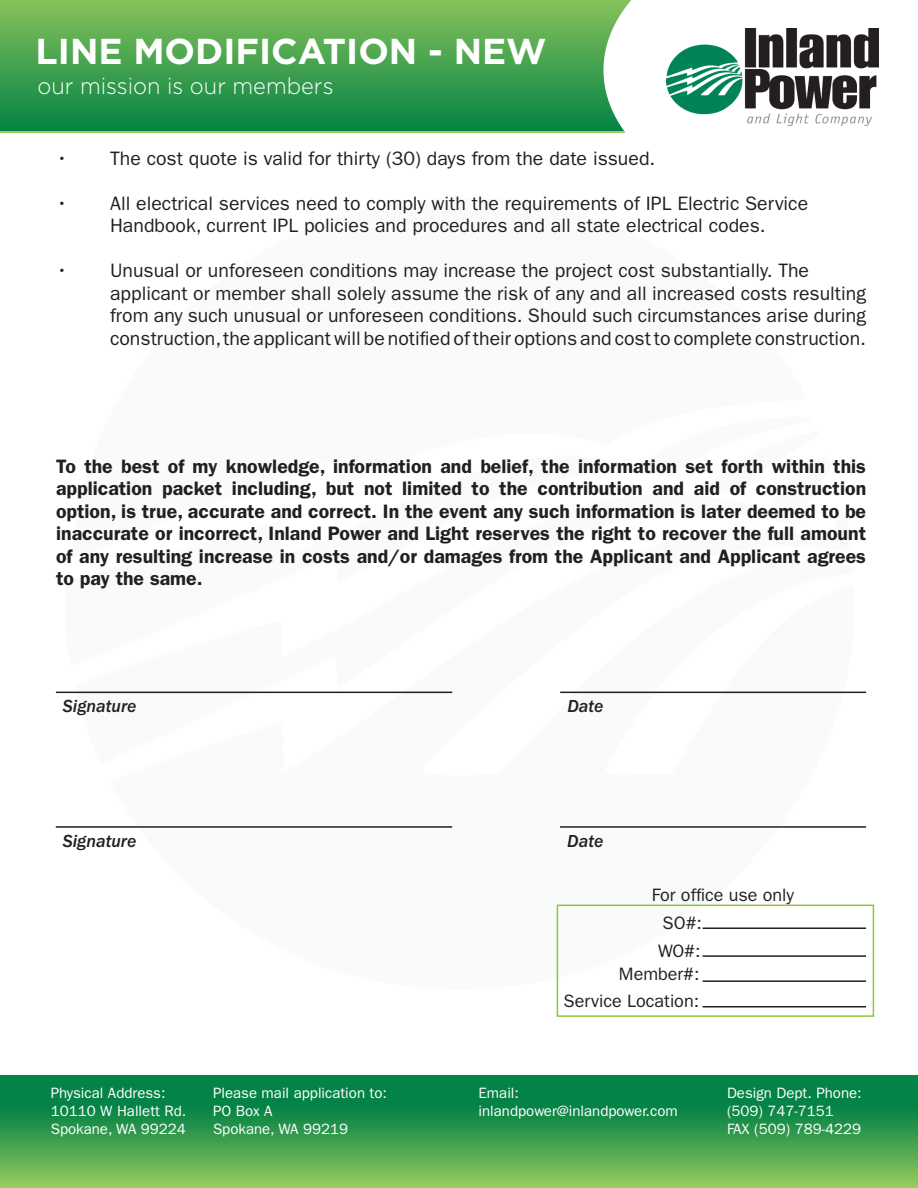
<style>
.page{position:relative;width:918px;height:1188px;background:#fff}
.page>*{position:absolute;margin:0;border:0;box-sizing:border-box;transform-origin:0 0}
.t1{font:700 36px "Gotham";color:#fff}
.t2{font:300 22.8px "Gotham";color:#fff;scale:.96 1}
.t3{font:19.5px "ITC Franklin Gothic Std";color:#231f20}
.t4{font:600 19.5px/22.5px "ITC Franklin Gothic Std";color:#231f20;text-align:justify}
.t5{font:18px "ITC Franklin Gothic Std";color:#231f20}
.t6{font:18px "ITC Franklin Gothic Std Med It";color:#231f20}
.t7{font:15px/18px "ITC Franklin Gothic Std";color:#fff}
</style>
<div class="page">
<div style="left:0;top:0;width:918px;height:131px;background:linear-gradient(to bottom,#86c25a,#048345)"></div>
<svg style="left:603px;top:0;width:315px;height:133px"></svg>
<hr style="left:56px;top:692px;width:396px;height:1px;background:#231f20">
<hr style="left:560px;top:692px;width:306px;height:1px;background:#231f20">
<hr style="left:56px;top:826px;width:396px;height:2px;background:#231f20">
<hr style="left:560px;top:826px;width:306px;height:2px;background:#231f20">
<hr style="left:703px;top:955px;width:163px;height:2px;background:#231f20">
<hr style="left:703px;top:1006px;width:163px;height:2px;background:#231f20">
<div style="left:557px;top:905px;width:317px;height:112px;border:2px solid #8bc63e"></div>
<hr style="left:703px;top:927px;width:163px;height:2px;background:#231f20">
<hr style="left:703px;top:980px;width:163px;height:2px;background:#231f20">
<svg style="left:0;top:1075px;width:918px;height:113px;background:#379c4d"></svg>
<img style="left:666px;top:28px;width:213px;height:97px">
<p class="t1" style="left:36px;top:28px;width:513px">LINE MODIFICATION - NEW</p>
<p class="t2" style="left:38px;top:71px;width:310px">our mission is our members</p>
<p class="t3" style="left:56px;top:147px;width:601px">• The cost quote is valid for thirty (30) days from the date issued.</p>
<p class="t3" style="left:56px;top:192px;width:754px">• All electrical services need to comply with the requirements of IPL Electric Service</p>
<p class="t3" style="left:110px;top:214px;width:657px">Handbook, current IPL policies and procedures and all state electrical codes.</p>
<p class="t3" style="left:56px;top:259px;width:755px">• Unusual or unforeseen conditions may increase the project cost substantially. The</p>
<p class="t3" style="left:110px;top:282px;width:758px">applicant or member shall solely assume the risk of any and all increased costs resulting</p>
<p class="t3" style="left:110px;top:304px;width:758px">from any such unusual or unforeseen conditions. Should such circumstances arise during</p>
<p class="t3" style="left:110px;top:327px;width:758px">construction, the applicant will be notified of their options and cost to complete construction.</p>
<p class="t4" style="left:56px;top:455px;width:812px">To the best of my knowledge, information and belief, the information set forth within this application packet including, but not limited to the contribution and aid of construction option, is true, accurate and correct. In the event any such information is later deemed to be inaccurate or incorrect, Inland Power and Light reserves the right to recover the full amount of any resulting increase in costs and/or damages from the Applicant and Applicant agrees to pay the same.</p>
<p class="t6" style="left:63px;top:696px;width:75px">Signature</p>
<p class="t6" style="left:567px;top:696px;width:38px">Date</p>
<p class="t6" style="left:63px;top:831px;width:75px">Signature</p>
<p class="t6" style="left:567px;top:831px;width:38px">Date</p>
<p class="t7" style="left:51px;top:1084px;width:116px">Physical Address:</p>
<p class="t7" style="left:51px;top:1102px;width:137px">10110 W Hallett Rd.</p>
<p class="t7" style="left:51px;top:1120px;width:137px">Spokane, WA 99224</p>
<p class="t7" style="left:213px;top:1084px;width:175px">Please mail application to:</p>
<p class="t7" style="left:213px;top:1102px;width:61px">PO Box A</p>
<p class="t7" style="left:213px;top:1120px;width:137px">Spokane, WA 99219</p>
<p class="t5" style="left:652px;top:885px;width:144px">For office use only</p>
<p class="t5" style="left:663px;top:913px;width:41px">SO#:</p>
<p class="t5" style="left:619px;top:964px;width:82px">Member#:</p>
<p class="t5" style="left:658px;top:940px;width:44px">WO#:</p>
<p class="t5" style="left:564px;top:990px;width:137px">Service Location:</p>
<p class="t7" style="left:479px;top:1084px;width:201px">Email: inlandpower@inlandpower.com</p>
<p class="t7" style="left:727px;top:1084px;width:136px">Design Dept. Phone: (509) 747-7151<br>FAX (509) 789-4229</p>
</div>
